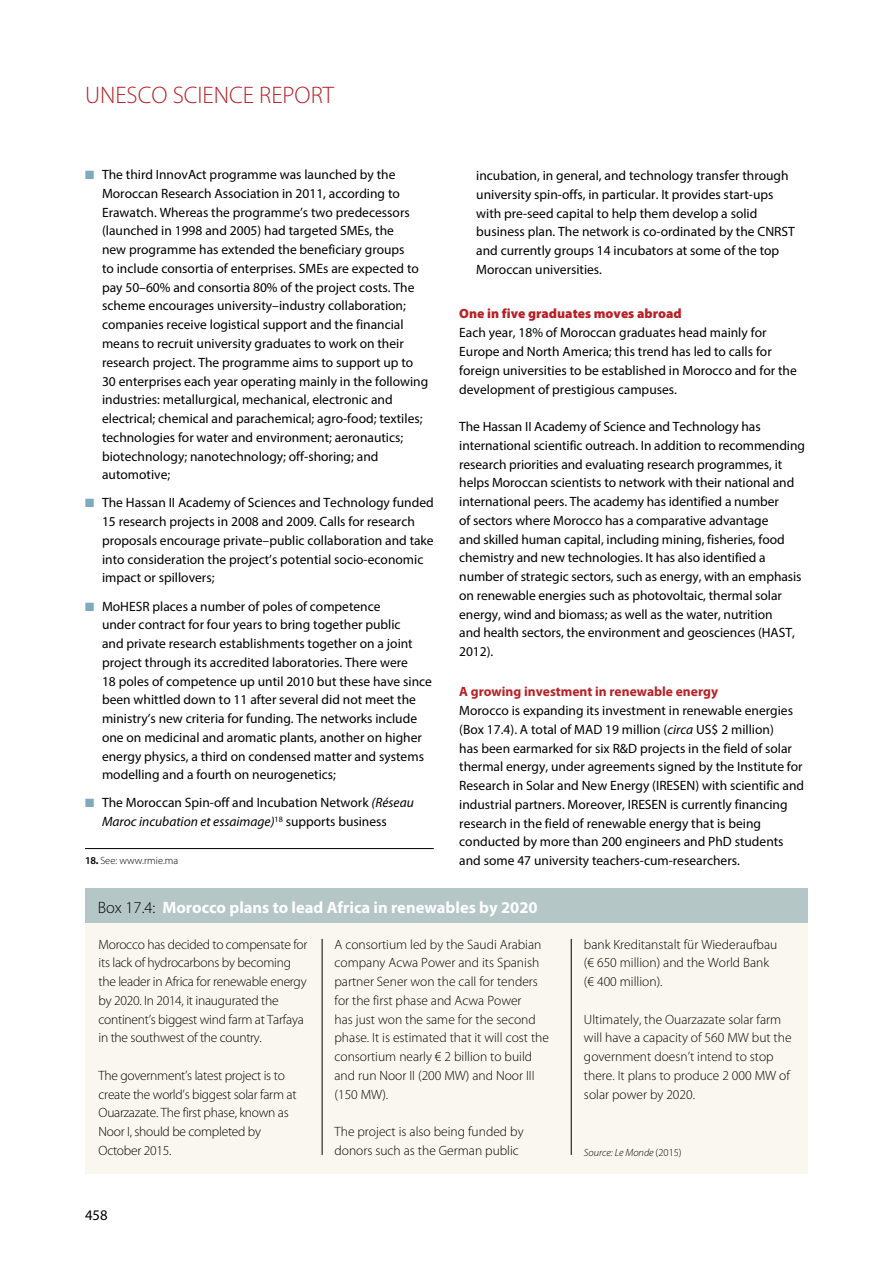
<style>
.page{position:relative;width:893px;height:1263px;background:#fff}
.page>*{position:absolute;margin:0;border:0;box-sizing:border-box;transform-origin:0 0}
.t1{font:300 24px "Myriad Pro";color:#b72126}
.t2{font:700 16.5px "Myriad Pro";color:#fff}
.t3{font:14.7px "Myriad Pro";color:#000}
.t4{font:13.5px/18.8px "Myriad Pro";color:#000}
.t5{font:300 13.5px/18.8px "Myriad Pro";color:#000}
.t6{font:300 13.5px/18.8px "Myriad Pro";letter-spacing:-.02em;color:#000}
.t7{font:700 13.5px "Myriad Pro";color:#b72126}
.t8{font:900 13.5px "Myriad Pro";color:#b72126}
.t9{font:italic 300 10.5px "Myriad Pro";color:#000}
.t10{font:300 10.5px "Myriad Pro";color:#000}
.s1{color:#80a9bd}
.s2{font-style:italic}
.s3{font-weight:600}
.s4{font-weight:700}
.s5{font-weight:300;color:#000}
.s6{font-style:normal}
</style>
<div class="page">
<hr style="left:85px;top:848px;width:349px;height:1px;background:#000">
<div style="left:85px;top:891px;width:722px;height:283px;background:#f9f7ef"></div>
<div style="left:85px;top:888px;width:723px;height:35px;background:#b5c6c7"></div>
<hr style="left:322px;top:939px;width:1px;height:216px;background:#000">
<hr style="left:571px;top:939px;width:1px;height:216px;background:#000">
<h1 class="t1" style="left:85px;top:81px;width:250px">UNESCO SCIENCE REPORT</h1>
<p class="t4" style="left:102px;top:165px;width:328px;text-indent:-17px"><span class="s1">■</span> The third InnovAct programme was launched by the Moroccan Research Association in 2011, according to Erawatch. Whereas the programme’s two predecessors (launched in 1998 and 2005) had targeted SMEs, the<br>new programme has extended the beneficiary groups<br>to include consortia of enterprises. SMEs are expected to pay 50–60% and consortia 80% of the project costs. The scheme encourages university–industry collaboration; companies receive logistical support and the financial means to recruit university graduates to work on their research project. The programme aims to support up to 30 enterprises each year operating mainly in the following industries: metallurgical, mechanical, electronic and electrical; chemical and parachemical; agro-food; textiles; technologies for water and environment; aeronautics; biotechnology; nanotechnology; off-shoring; and automotive;</p>
<p class="t4" style="left:102px;top:493px;width:333px;text-indent:-17px"><span class="s1">■</span> The Hassan II Academy of Sciences and Technology funded 15 research projects in 2008 and 2009. Calls for research proposals encourage private–public collaboration and take into consideration the project’s potential socio-economic impact or spillovers;</p>
<p class="t4" style="left:102px;top:596px;width:331px;text-indent:-17px"><span class="s1">■</span> MoHESR places a number of poles of competence<br>under contract for four years to bring together public<br>and private research establishments together on a joint project through its accredited laboratories. There were<br>18 poles of competence up until 2010 but these have since been whittled down to 11 after several did not meet the ministry’s new criteria for funding. The networks include one on medicinal and aromatic plants, another on higher energy physics, a third on condensed matter and systems modelling and a fourth on neurogenetics;</p>
<p class="t4" style="left:102px;top:793px;width:313px;text-indent:-17px"><span class="s1">■</span> The Moroccan Spin-off and Incubation Network <span class="s2">(Réseau<br>Maroc incubation et essaimage)</span><sup>18</sup> supports business</p>
<p class="t10" style="left:85px;top:854px;width:95px"><span class="s3">18</span><span class="s4">.</span> See: www.rmie.ma</p>
<p class="t4" style="left:476px;top:166px;width:320px">incubation, in general, and technology transfer through university spin-offs, in particular. It provides start-ups with pre-seed capital to help them develop a solid business plan. The network is co-ordinated by the CNRST and currently groups 14 incubators at some of the top Moroccan universities.</p>
<p class="t8" style="left:459px;top:305px;width:224px">One in five graduates moves abroad</p>
<p class="t4" style="left:459px;top:323px;width:339px">Each year, 18% of Moroccan graduates head mainly for Europe and North America; this trend has led to calls for foreign universities to be established in Morocco and for the development of prestigious campuses.</p>
<p class="t4" style="left:459px;top:417px;width:347px">The Hassan II Academy of Science and Technology has international scientific outreach. In addition to recommending research priorities and evaluating research programmes, it helps Moroccan scientists to network with their national and international peers. The academy has identified a number<br>of sectors where Morocco has a comparative advantage<br>and skilled human capital, including mining, fisheries, food chemistry and new technologies. It has also identified a number of strategic sectors, such as energy, with an emphasis on renewable energies such as photovoltaic, thermal solar energy, wind and biomass; as well as the water, nutrition<br>and health sectors, the environment and geosciences (HAST, 2012).</p>
<p class="t7" style="left:459px;top:683px;width:260px">A growing investment in renewable energy</p>
<p class="t4" style="left:459px;top:701px;width:346px">Morocco is expanding its investment in renewable energies (Box 17.4). A total of MAD 19 million (<span class="s2">circa</span> US$ 2 million)<br>has been earmarked for six R&amp;D projects in the field of solar thermal energy, under agreements signed by the Institute for Research in Solar and New Energy (IRESEN) with scientific and industrial partners. Moreover, IRESEN is currently financing research in the field of renewable energy that is being conducted by more than 200 engineers and PhD students and some 47 university teachers-cum-researchers.</p>
<p class="t2" style="left:98px;top:896px;width:441px"><span class="s5">Box 17.4:</span> Morocco plans to lead Africa in renewables by 2020</p>
<p class="t6" style="left:99px;top:935px;width:210px">Morocco has decided to compensate for its lack of hydrocarbons by becoming the leader in Africa for renewable energy by 2020. In 2014, it inaugurated the continent’s biggest wind farm at Tarfaya in the southwest of the country.</p>
<p class="t6" style="left:99px;top:1066px;width:199px">The government’s latest project is to create the world’s biggest solar farm at<br>Ouarzazate. The first phase, known as<br>Noor I, should be completed by<br>October 2015.</p>
<p class="t3" style="left:85px;top:1206px;width:24px">458</p>
<p class="t5" style="left:334px;top:935px;width:216px">A consortium led by the Saudi Arabian company Acwa Power and its Spanish partner Sener won the call for tenders for the first phase and Acwa Power<br>has just won the same for the second phase. It is estimated that it will cost the consortium nearly € 2 billion to build and run Noor II (200 MW) and Noor III (150 MW).</p>
<p class="t5" style="left:334px;top:1122px;width:191px">The project is also being funded by donors such as the German public</p>
<p class="t5" style="left:584px;top:935px;width:195px">bank Kreditanstalt für Wiederaufbau (€ 650 million) and the World Bank (€ 400 million).</p>
<p class="t5" style="left:584px;top:1010px;width:209px">Ultimately, the Ouarzazate solar farm will have a capacity of 560 MW but the government doesn’t intend to stop there. It plans to produce 2 000 MW of solar power by 2020.</p>
<p class="t9" style="left:584px;top:1146px;width:99px">Source: Le Monde <span class="s6">(2015)</span></p>
</div>
